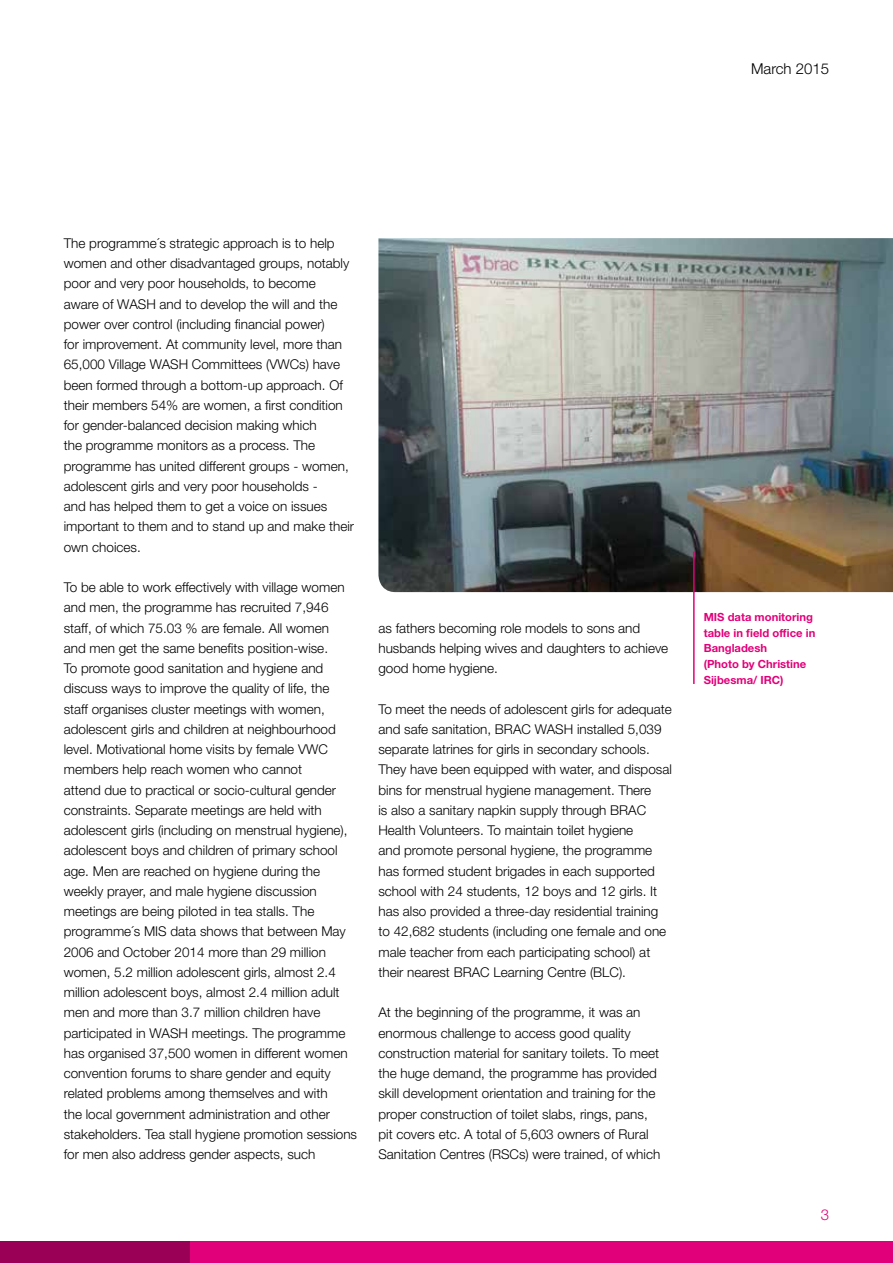
<style>
.page{position:relative;width:893px;height:1263px;background:#fff}
.page>*{position:absolute;margin:0;border:0;box-sizing:border-box;transform-origin:0 0}
.t1{font:300 15px "Helvetica Neue LT Std";color:#000}
.t2{font:300 15px "Helvetica Neue LT Std";color:#e2007a}
.t3{font:300 13.5px/20.2px "Helvetica Neue LT Std";color:#000}
.t4{font:700 11.25px/15.8px "Helvetica Neue LT Std";color:#e2007a}
</style>
<div class="page">
<img style="left:378px;top:238px;width:515px;height:354px">
<div style="left:0;top:1242px;width:893px;height:21px;background:#e2007a"></div>
<div style="left:0;top:1242px;width:189px;height:21px;background:#9b0057"></div>
<hr style="left:693px;top:552px;width:2px;height:132px;background:#e2007a">
<p class="t1" style="left:751px;top:60px;width:80px">March 2015</p>
<p class="t3" style="left:64px;top:233px;width:292px">The programme´s strategic approach is to help women and other disadvantaged groups, notably poor and very poor households, to become aware of WASH and to develop the will and the power over control (including financial power)<br>for improvement. At community level, more than 65,000 Village WASH Committees (VWCs) have been formed through a bottom-up approach. Of their members 54% are women, a first condition for gender-balanced decision making which<br>the programme monitors as a process. The programme has united different groups - women, adolescent girls and very poor households -<br>and has helped them to get a voice on issues important to them and to stand up and make their own choices.</p>
<p class="t3" style="left:64px;top:577px;width:295px">To be able to work effectively with village women and men, the programme has recruited 7,946 staff, of which 75.03 % are female. All women<br>and men get the same benefits position-wise.<br>To promote good sanitation and hygiene and discuss ways to improve the quality of life, the<br>staff organises cluster meetings with women, adolescent girls and children at neighbourhood level. Motivational home visits by female VWC members help reach women who cannot<br>attend due to practical or socio-cultural gender constraints. Separate meetings are held with adolescent girls (including on menstrual hygiene), adolescent boys and children of primary school age. Men are reached on hygiene during the weekly prayer, and male hygiene discussion meetings are being piloted in tea stalls. The programme´s MIS data shows that between May 2006 and October 2014 more than 29 million women, 5.2 million adolescent girls, almost 2.4 million adolescent boys, almost 2.4 million adult men and more than 3.7 million children have participated in WASH meetings. The programme has organised 37,500 women in different women convention forums to share gender and equity related problems among themselves and with<br>the local government administration and other stakeholders. Tea stall hygiene promotion sessions for men also address gender aspects, such</p>
<p class="t3" style="left:378px;top:617px;width:291px">as fathers becoming role models to sons and husbands helping wives and daughters to achieve good home hygiene.</p>
<p class="t3" style="left:378px;top:698px;width:295px">To meet the needs of adolescent girls for adequate and safe sanitation, BRAC WASH installed 5,039 separate latrines for girls in secondary schools.<br>They have been equipped with water, and disposal bins for menstrual hygiene management. There<br>is also a sanitary napkin supply through BRAC Health Volunteers. To maintain toilet hygiene<br>and promote personal hygiene, the programme has formed student brigades in each supported school with 24 students, 12 boys and 12 girls. It has also provided a three-day residential training to 42,682 students (including one female and one male teacher from each participating school) at their nearest BRAC Learning Centre (BLC).</p>
<p class="t3" style="left:378px;top:1002px;width:283px">At the beginning of the programme, it was an enormous challenge to access good quality construction material for sanitary toilets. To meet the huge demand, the programme has provided skill development orientation and training for the proper construction of toilet slabs, rings, pans, pit covers etc. A total of 5,603 owners of Rural Sanitation Centres (RSCs) were trained, of which</p>
<p class="t4" style="left:704px;top:609px;width:113px">MIS data monitoring table in field office in<br>Bangladesh<br>(Photo by Christine<br>Sijbesma/ IRC)</p>
<p class="t2" style="left:821px;top:1206px;width:10px">3</p>
</div>
